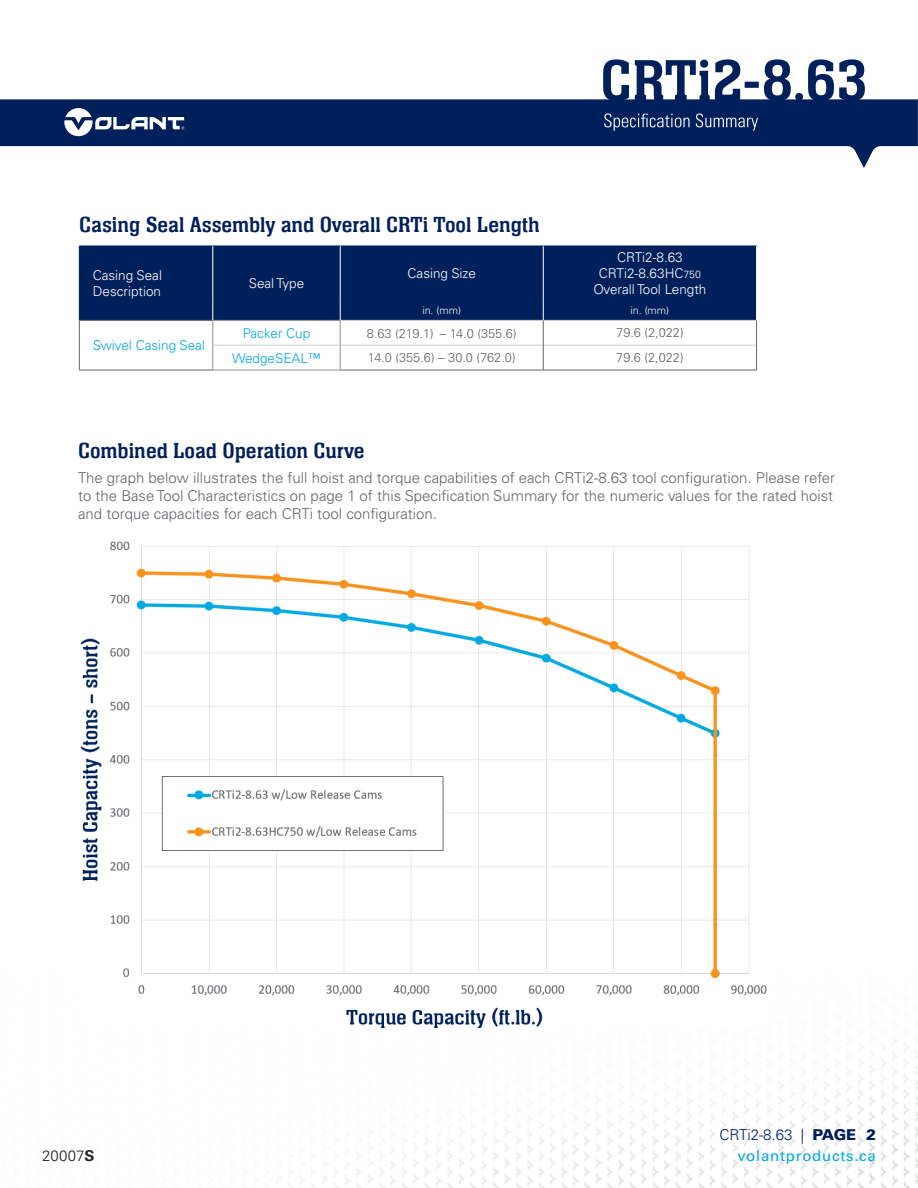
<style>
.page{position:relative;width:918px;height:1188px;background:#fff}
.page>*{position:absolute;margin:0;border:0;box-sizing:border-box;transform-origin:0 0}
.t1{font:22.5px "Neue Aachen Pro";color:#00205b}
.t2{font:300 15px/18px "Univers LT Pro 45";color:#63656a}
.t3{font:15px "Univers LT Pro 55 Roman";letter-spacing:.05em;color:#00a8e2}
.t4{font:300 15px "Univers LT Pro 45";color:#00205b}
.t5{font:300 15px "Univers LT Pro 45";letter-spacing:.01em;color:#231f20}
.t6{font:300 13.5px/16.2px "Univers LT Pro 45";color:#fff}
.t7{font:300 13.5px "Univers LT Pro 45";color:#00a8e2}
.Casing_Seal_Assembly{font:300 12.75px "Univers LT Pro 45";color:#63656a}
.t8{font:300 10.5px "Univers LT Pro 45";color:#fff}
.s1{font-size:10.5px}
.s2{font-size:13.2px}
.s3{font-family:"Univers LT Pro 75";font-weight:900}
.s4{font-family:"Univers LT Pro 65";font-weight:700}
</style>
<div class="page">
<img style="left:268px;top:1027px;width:650px;height:161px">
<svg style="left:0;top:59px;width:918px;height:109px"></svg>
<div style="left:80px;top:247px;width:676px;height:73px;background:#00205b"></div>
<hr style="left:543px;top:320px;width:214px;height:1px;background:#d3d0ce">
<hr style="left:543px;top:345px;width:213px;height:1px;background:#d3d0ce">
<hr style="left:340px;top:320px;width:203px;height:1px;background:#d3d0ce">
<hr style="left:340px;top:345px;width:203px;height:1px;background:#d3d0ce">
<hr style="left:79px;top:320px;width:134px;height:1px;background:#63656a">
<hr style="left:79px;top:370px;width:134px;height:1px;background:#63656a">
<hr style="left:340px;top:370px;width:203px;height:1px;background:#63656a">
<hr style="left:543px;top:370px;width:214px;height:1px;background:#63656a">
<hr style="left:213px;top:320px;width:127px;height:1px;background:#909094">
<hr style="left:213px;top:370px;width:127px;height:1px;background:#909094">
<hr style="left:213px;top:345px;width:127px;height:1px;background:#d3d0ce">
<hr style="left:79px;top:246px;width:134px;height:1px;background:#00205b">
<hr style="left:79px;top:246px;width:1px;height:54px;background:#00205b">
<hr style="left:213px;top:246px;width:127px;height:1px;background:#00205b">
<svg style="left:79px;top:300px;width:1px;height:70px"></svg>
<hr style="left:340px;top:246px;width:203px;height:1px;background:#00205b">
<hr style="left:543px;top:246px;width:214px;height:1px;background:#00205b">
<hr style="left:213px;top:246px;width:1px;height:54px;background:#fff">
<svg style="left:213px;top:300px;width:1px;height:70px"></svg>
<hr style="left:340px;top:246px;width:1px;height:54px;background:#fff">
<hr style="left:543px;top:246px;width:1px;height:54px;background:#fff">
<hr style="left:756px;top:246px;width:1px;height:54px;background:#fff">
<svg style="left:340px;top:300px;width:1px;height:70px"></svg>
<svg style="left:543px;top:300px;width:1px;height:70px"></svg>
<svg style="left:756px;top:300px;width:1px;height:70px"></svg>
<img style="left:80px;top:541px;width:687px;height:486px">
<p class="t1" style="left:79px;top:213px;width:462px">Casing Seal Assembly and Overall CRTi Tool Length</p>
<p class="t6" style="left:93px;top:267px;width:71px">Casing Seal<br>Description</p>
<p class="t6" style="left:249px;top:275px;width:57px">Seal Type</p>
<p class="t6" style="left:408px;top:265px;width:70px">Casing Size</p>
<p class="t6" style="left:617px;top:249px;width:67px">CRTi2-8.63</p>
<p class="t6" style="left:599px;top:265px;width:104px">CRTi2-8.63HC<span class="s1">750</span></p>
<p class="t6" style="left:593px;top:281px;width:115px">Overall Tool Length</p>
<p class="t7" style="left:93px;top:336px;width:114px">Swivel Casing Seal</p>
<p class="t8" style="left:422px;top:303px;width:40px">in. (mm)</p>
<p class="t8" style="left:631px;top:303px;width:40px">in. (mm)</p>
<p class="t7" style="left:243px;top:324px;width:69px">Packer Cup</p>
<p class="Casing_Seal_Assembly" style="left:367px;top:325px;width:151px">8.63 (219.1) <span class="s2">–</span> 14.0 (355.6)</p>
<p class="Casing_Seal_Assembly" style="left:616px;top:325px;width:69px">79.6 (2,022)</p>
<p class="t7" style="left:232px;top:349px;width:90px">WedgeSEAL™</p>
<p class="Casing_Seal_Assembly" style="left:368px;top:349px;width:149px">14.0 (355.6) <span class="s2">–</span> 30.0 (762.0)</p>
<p class="Casing_Seal_Assembly" style="left:616px;top:349px;width:69px">79.6 (2,022)</p>
<p class="t1" style="left:78px;top:439px;width:288px">Combined Load Operation Curve</p>
<p class="t2" style="left:78px;top:468px;width:759px">The graph below illustrates the full hoist and torque capabilities of each CRTi2-8.63 tool configuration. Please refer to the Base Tool Characteristics on page 1 of this Specification Summary for the numeric values for the rated hoist and torque capacities for each CRTi tool configuration.</p>
<p class="t4" style="left:719px;top:1124px;width:158px">CRTi2-8.63 | <span class="s3">PAGE 2</span></p>
<p class="t5" style="left:42px;top:1146px;width:54px">20007<span class="s4">S</span></p>
<p class="t3" style="left:737px;top:1145px;width:140px">volantproducts.ca</p>
</div>
